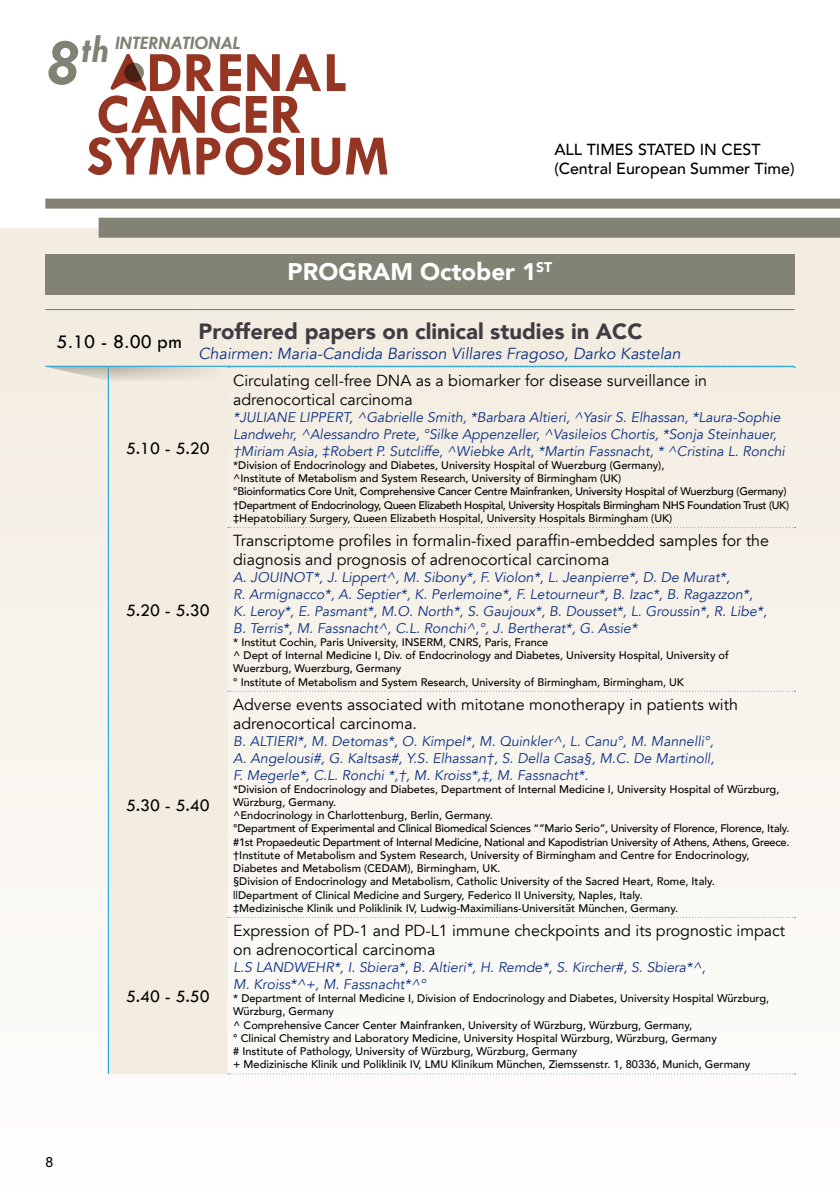
<style>
.page{position:relative;width:840px;height:1191px;background:#fff}
.page>*{position:absolute;margin:0;border:0;box-sizing:border-box;transform-origin:0 0}
.t1{font:700 57.4px/41.8px "Tw Cen";color:#943623}
.t2{font:italic 700 39px "Tw Cen";color:#818174}
.t3{font:900 24px "Avenir";color:#fff}
.t4{font:900 22px "Avenir";color:#403c43}
.t5{font:italic 700 19.2px "Tw Cen";color:#818174}
.t6{font:18px "Tw Cen";color:#000}
.t7{font:16px/19.2px "Avenir";color:#000}
.t8{font:italic 16px "Avenir";color:#0c3183}
.t9{font:500 16px/19.2px "Avenir";color:#000}
.t10{font:italic 14px/16.8px "Avenir";color:#0c3183}
.t11{font:500 14px "Avenir";color:#000}
.t12{font:500 11px/13.2px "Avenir";color:#000}
.s1{font-size:67px}
</style>
<div class="page">
<div style="left:0;top:228px;width:839px;height:963px;background:linear-gradient(to bottom,#f1eadd,#fefefd)"></div>
<svg style="left:110px;top:54px;width:37px;height:37px"></svg>
<div style="left:45px;top:199px;width:794px;height:10px;background:#818174"></div>
<div style="left:99px;top:218px;width:740px;height:20px;background:#838375"></div>
<div style="left:45px;top:254px;width:749px;height:41px;background:#838375"></div>
<div style="left:109px;top:367px;width:118px;height:707px;background:#f3ece0"></div>
<hr style="left:108px;top:367px;width:1px;height:160px;background:#009ee1">
<hr style="left:108px;top:527px;width:1px;height:164px;background:#009ee1">
<hr style="left:108px;top:691px;width:1px;height:226px;background:#009ee1">
<hr style="left:108px;top:917px;width:1px;height:157px;background:#009ee1">
<svg style="left:228px;top:367px;width:567px;height:1px"></svg>
<svg style="left:228px;top:527px;width:567px;height:1px"></svg>
<svg style="left:228px;top:690px;width:567px;height:1px"></svg>
<svg style="left:228px;top:917px;width:567px;height:1px"></svg>
<svg style="left:228px;top:1073px;width:567px;height:1px"></svg>
<div style="left:45px;top:309px;width:148px;height:57px;background:#f3ece0"></div>
<hr style="left:45px;top:366px;width:148px;height:1px;background:#009ee1">
<hr style="left:193px;top:366px;width:601px;height:1px;background:#009ee1">
<hr style="left:45px;top:309px;width:148px;height:1px;background:#009ee1">
<hr style="left:193px;top:309px;width:601px;height:1px;background:#009ee1">
<svg style="left:45px;top:367px;width:176px;height:13px;background:#dbd7cb"></svg>
<h2 class="t2" style="left:45px;top:26px;width:65px"><span class="s1">8</span>th</h2>
<h3 class="t5" style="left:116px;top:31px;width:126px">INTERNATIONAL</h3>
<h1 class="t1" style="left:86px;top:54px;width:304px;text-indent:60px">DRENAL<br>CANCER<br>SYMPOSIUM</h1>
<h3 class="t9" style="left:554px;top:142px;width:241px">ALL TIMES STATED IN CEST (Central European Summer Time)</h3>
<h3 class="t3" style="left:287px;top:261px;width:266px">PROGRAM October 1<sup>ST</sup></h3>
<h3 class="t4" style="left:57px;top:322px;width:587px"><sub>5</sub><sub>.</sub><sub>10</sub> <sub>-</sub> <sub>8</sub><sub>.</sub><sub>00</sub> <sub>pm</sub> Proffered papers on clinical studies in ACC</h3>
<h3 class="t8" style="left:198px;top:346px;width:483px">Chairmen: Maria-Candida Barisson Villares Fragoso, Darko Kastelan</h3>
<p class="t11" style="left:45px;top:1155px;width:9px">8</p>
<h3 class="t6" style="left:126px;top:440px;width:85px">5.10 - 5.20</h3>
<h3 class="t6" style="left:126px;top:602px;width:85px">5.20 - 5.30</h3>
<h3 class="t6" style="left:126px;top:797px;width:85px">5.30 - 5.40</h3>
<h3 class="t6" style="left:126px;top:988px;width:85px">5.40 - 5.50</h3>
<h3 class="t7" style="left:233px;top:373px;width:475px">Circulating cell-free DNA as a biomarker for disease surveillance in adrenocortical carcinoma</h3>
<p class="t10" style="left:233px;top:410px;width:553px">*JULIANE LIPPERT, ^Gabrielle Smith, *Barbara Altieri, ^Yasir S. Elhassan, *Laura-Sophie<br>Landwehr, ^Alessandro Prete, °Silke Appenzeller, ^Vasileios Chortis, *Sonja Steinhauer, †Miriam Asia, ‡Robert P. Sutcliffe, ^Wiebke Arlt, *Martin Fassnacht, * ^Cristina L. Ronchi</p>
<p class="t12" style="left:233px;top:459px;width:557px">*Division of Endocrinology and Diabetes, University Hospital of Wuerzburg (Germany),<br>^Institute of Metabolism and System Research, University of Birmingham (UK)<br>°Bioinformatics Core Unit, Comprehensive Cancer Centre Mainfranken, University Hospital of Wuerzburg (Germany) †Department of Endocrinology, Queen Elizabeth Hospital, University Hospitals Birmingham NHS Foundation Trust (UK) ‡Hepatobiliary Surgery, Queen Elizabeth Hospital, University Hospitals Birmingham (UK)</p>
<h3 class="t7" style="left:233px;top:531px;width:537px">Transcriptome profiles in formalin-fixed paraffin-embedded samples for the diagnosis and prognosis of adrenocortical carcinoma</h3>
<p class="t10" style="left:233px;top:570px;width:535px">A. JOUINOT*, J. Lippert^, M. Sibony*, F. Violon*, L. Jeanpierre*, D. De Murat*,<br>R. Armignacco*, A. Septier*, K. Perlemoine*, F. Letourneur*, B. Izac*, B. Ragazzon*, K. Leroy*, E. Pasmant*, M.O. North*, S. Gaujoux*, B. Dousset*, L. Groussin*, R. Libe*, B. Terris*, M. Fassnacht^, C.L. Ronchi^,°, J. Bertherat*, G. Assie*</p>
<p class="t12" style="left:233px;top:636px;width:497px">* Institut Cochin, Paris University, INSERM, CNRS, Paris, France<br>^ Dept of Internal Medicine I, Div. of Endocrinology and Diabetes, University Hospital, University of Wuerzburg, Wuerzburg, Germany<br>° Institute of Metabolism and System Research, University of Birmingham, Birmingham, UK</p>
<h3 class="t7" style="left:233px;top:696px;width:506px">Adverse events associated with mitotane monotherapy in patients with adrenocortical carcinoma.</h3>
<p class="t10" style="left:233px;top:734px;width:482px;text-align:justify">B. ALTIERI*, M. Detomas*, O. Kimpel*, M. Quinkler^, L. Canu°, M. Mannelli°, A. Angelousi#, G. Kaltsas#, Y.S. Elhassan†, S. Della Casa§, M.C. De Martino||, F. Megerle*, C.L. Ronchi *,†, M. Kroiss*,‡, M. Fassnacht*.</p>
<p class="t12" style="left:233px;top:783px;width:557px">*Division of Endocrinology and Diabetes, Department of Internal Medicine I, University Hospital of Würzburg, Würzburg, Germany.<br>^Endocrinology in Charlottenburg, Berlin, Germany.<br>°Department of Experimental and Clinical Biomedical Sciences “”Mario Serio”, University of Florence, Florence, Italy. #1st Propaedeutic Department of Internal Medicine, National and Kapodistrian University of Athens, Athens, Greece. †Institute of Metabolism and System Research, University of Birmingham and Centre for Endocrinology, Diabetes and Metabolism (CEDAM), Birmingham, UK.<br>§Division of Endocrinology and Metabolism, Catholic University of the Sacred Heart, Rome, Italy.<br>||Department of Clinical Medicine and Surgery, Federico II University, Naples, Italy.<br>‡Medizinische Klinik und Poliklinik IV, Ludwig-Maximilians-Universität München, Germany.</p>
<h3 class="t7" style="left:233px;top:922px;width:553px">Expression of PD-1 and PD-L1 immune checkpoints and its prognostic impact on adrenocortical carcinoma</h3>
<p class="t10" style="left:233px;top:960px;width:473px">L.S LANDWEHR*, I. Sbiera*, B. Altieri*, H. Remde*, S. Kircher#, S. Sbiera*^,<br>M. Kroiss*^+, M. Fassnacht*^°</p>
<p class="t12" style="left:233px;top:992px;width:537px">* Department of Internal Medicine I, Division of Endocrinology and Diabetes, University Hospital Würzburg, Würzburg, Germany<br>^ Comprehensive Cancer Center Mainfranken, University of Würzburg, Würzburg, Germany,<br>° Clinical Chemistry and Laboratory Medicine, University Hospital Würzburg, Würzburg, Germany<br># Institute of Pathology, University of Würzburg, Würzburg, Germany<br>+ Medizinische Klinik und Poliklinik IV, LMU Klinikum München, Ziemssenstr. 1, 80336, Munich, Germany</p>
</div>
